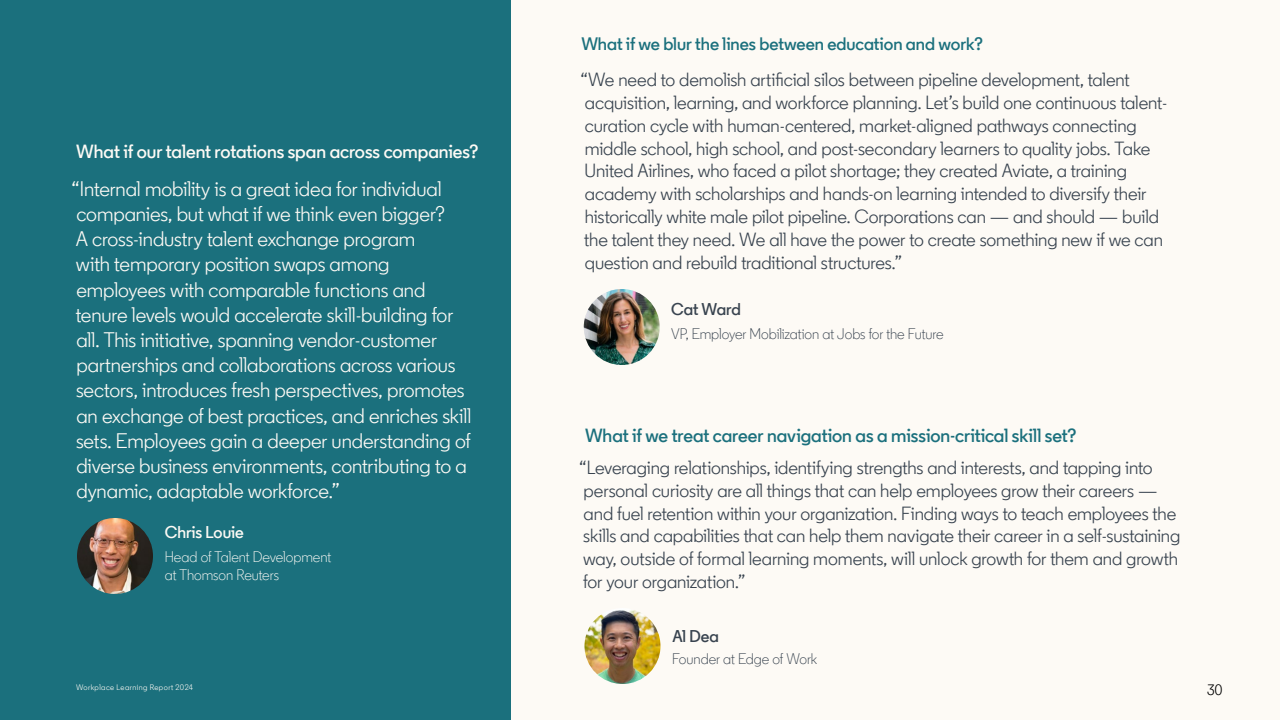
<style>
.page{position:relative;width:1280px;height:720px;background:#fdfaf5}
.page>*{position:absolute;margin:0;border:0;box-sizing:border-box;transform-origin:0 0}
.t1{font:21px/25.2px "Community";letter-spacing:-.005em;color:#fdfaf5}
.t2{font:19px/22.8px "Community";letter-spacing:-.005em;color:#38434f}
.t3{font:600 19px "Community";color:#1b707d}
.t4{font:600 19px "Community";letter-spacing:-.005em;color:#fdfaf5}
.t5{font:600 18px "Community";color:#1b707d}
.t6{font:600 17px "Community";letter-spacing:-.005em;color:#38434f}
.t7{font:600 17px "Community";color:#fdfaf5}
.t8{font:300 15px "Community";letter-spacing:-.005em;color:#38434f}
.t9{font:300 15px/18px "Community";letter-spacing:-.005em;color:#fdfaf5}
.t10{font:15px "Community";color:#000}
.t11{font:8px "Community";letter-spacing:.055em;color:#fdfaf5}
</style>
<div class="page">
<div style="left:0;top:0;width:511px;height:720px;background:#1b707d"></div>
<img style="left:77px;top:518px;width:76px;height:76px;border-radius:38px">
<img style="left:584px;top:289px;width:76px;height:76px;border-radius:38px">
<img style="left:584px;top:608px;width:76px;height:76px;border-radius:38px">
<p class="t4" style="left:76px;top:140px;width:404px">What if our talent rotations span across companies?</p>
<p class="t1" style="left:72px;top:176px;width:401px">“Internal mobility is a great idea for individual companies, but what if we think even bigger?<br>A cross-industry talent exchange program<br>with temporary position swaps among employees with comparable functions and tenure levels would accelerate skill-building for all. This initiative, spanning vendor-customer partnerships and collaborations across various sectors, introduces fresh perspectives, promotes an exchange of best practices, and enriches skill sets. Employees gain a deeper understanding of diverse business environments, contributing to a dynamic, adaptable workforce.”</p>
<p class="t7" style="left:165px;top:521px;width:81px">Chris Louie</p>
<p class="t9" style="left:165px;top:548px;width:168px">Head of Talent Development at Thomson Reuters</p>
<p class="t11" style="left:76px;top:682px;width:119px">Workplace Learning Report 2024</p>
<p class="t5" style="left:581px;top:32px;width:403px">What if we blur the lines between education and work?</p>
<p class="t2" style="left:581px;top:68px;width:588px">“We need to demolish artificial silos between pipeline development, talent acquisition, learning, and workforce planning. Let’s build one continuous talent&shy;curation cycle with human-centered, market-aligned pathways connecting middle school, high school, and post-secondary learners to quality jobs. Take United Airlines, who faced a pilot shortage; they created Aviate, a training academy with scholarships and hands-on learning intended to diversify their historically white male pilot pipeline. Corporations can — and should — build the talent they need. We all have the power to create something new if we can question and rebuild traditional structures.”</p>
<p class="t6" style="left:671px;top:298px;width:71px">Cat Ward</p>
<p class="t8" style="left:671px;top:325px;width:274px">VP, Employer Mobilization at Jobs for the Future</p>
<p class="t3" style="left:585px;top:424px;width:493px">What if we treat career navigation as a mission-critical skill set?</p>
<p class="t2" style="left:580px;top:456px;width:602px">“Leveraging relationships, identifying strengths and interests, and tapping into personal curiosity are all things that can help employees grow their careers — and fuel retention within your organization. Finding ways to teach employees the skills and capabilities that can help them navigate their career in a self-sustaining way, outside of formal learning moments, will unlock growth for them and growth for your organization.”</p>
<p class="t6" style="left:672px;top:625px;width:48px">Al Dea</p>
<p class="t8" style="left:672px;top:650px;width:147px">Founder at Edge of Work</p>
<p class="t10" style="left:1207px;top:681px;width:17px">30</p>
</div>
